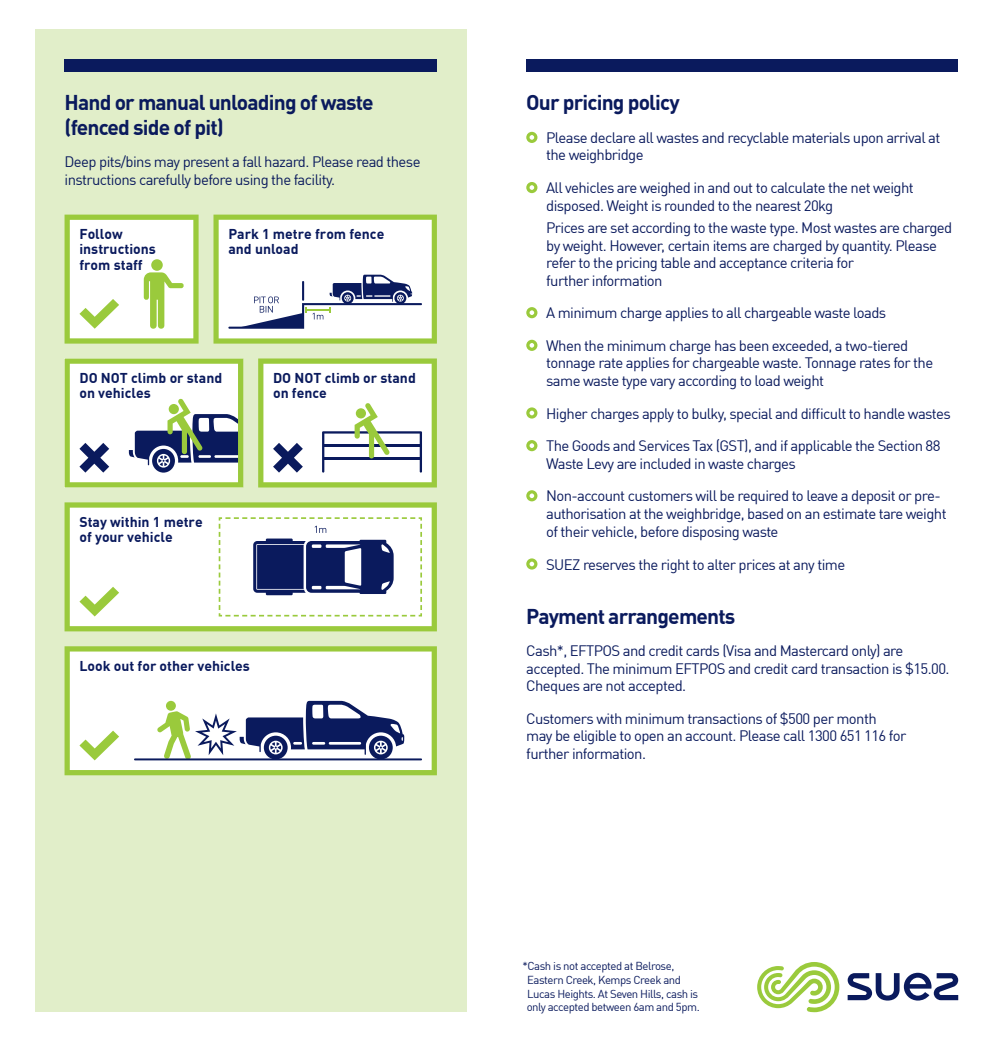
<style>
.page{position:relative;width:993px;height:1042px;background:#fff}
.page>*{position:absolute;margin:0;border:0;box-sizing:border-box;transform-origin:0 0}
.t1{font:700 21px/24.5px "DIN Offc";letter-spacing:-.04em;color:#0a1a5d}
.t2{font:14.88px/17.5px "DIN Offc";letter-spacing:-.04em;color:#0a1a5d}
.t3{font:700 14px/15.4px "DIN Offc";color:#0a1a5d}
.t4{font:11.38px/13.7px "DIN Offc";letter-spacing:-.04em;color:#0a1a5d}
</style>
<div class="page">
<div style="left:35px;top:30px;width:431px;height:982px;background:#e1eec9"></div>
<svg style="left:64px;top:502px;width:373px;height:129px;background:#ebf4d9"></svg>
<svg style="left:64px;top:646px;width:373px;height:129px;background:#eef5df"></svg>
<svg style="left:79px;top:730px;width:40px;height:30px"></svg>
<svg style="left:79px;top:587px;width:40px;height:29px"></svg>
<svg style="left:64px;top:215px;width:134px;height:129px;background:#e7f2d1"></svg>
<svg style="left:213px;top:215px;width:224px;height:129px;background:#e3e9e0"></svg>
<svg style="left:219px;top:517px;width:203px;height:99px;background:#b0b6c7"></svg>
<svg style="left:157px;top:700px;width:247px;height:58px;background:#a0a9b9"></svg>
<hr style="left:134px;top:758px;width:288px;height:2px;background:#0a1a5d">
<svg style="left:258px;top:358px;width:179px;height:129px;background:#dfe8d5"></svg>
<svg style="left:64px;top:358px;width:179px;height:129px;background:#c9d3c7"></svg>
<div style="left:64px;top:60px;width:373px;height:12px;background:#0a1a5d"></div>
<svg style="left:757px;top:962px;width:82px;height:50px"></svg>
<svg style="left:847px;top:973px;width:110px;height:27px"></svg>
<div style="left:526px;top:60px;width:431px;height:12px;background:#0a1a5d"></div>
<svg style="left:526px;top:132px;width:11px;height:11px"></svg>
<svg style="left:526px;top:182px;width:11px;height:11px"></svg>
<svg style="left:526px;top:307px;width:11px;height:11px"></svg>
<svg style="left:526px;top:340px;width:11px;height:11px"></svg>
<svg style="left:526px;top:407px;width:11px;height:11px"></svg>
<svg style="left:526px;top:440px;width:11px;height:11px"></svg>
<svg style="left:526px;top:490px;width:11px;height:11px"></svg>
<svg style="left:526px;top:558px;width:11px;height:11px"></svg>
<h1 class="t1" style="left:64px;top:90px;width:310px">Hand or manual unloading of waste (fenced side of pit)</h1>
<p class="t2" style="left:64px;top:153px;width:357px">Deep pits/bins may present a fall hazard. Please read these instructions carefully before using the facility.</p>
<p class="t3" style="left:79px;top:226px;width:78px">Follow instructions from staff</p>
<p class="t3" style="left:228px;top:226px;width:157px">Park 1 metre from fence and unload</p>
<p class="t3" style="left:79px;top:369px;width:144px">DO NOT climb or stand on vehicles</p>
<p class="t3" style="left:273px;top:369px;width:144px">DO NOT climb or stand on fence</p>
<p class="t3" style="left:79px;top:513px;width:125px">Stay within 1 metre of your vehicle</p>
<p class="t3" style="left:79px;top:657px;width:172px">Look out for other vehicles</p>
<h1 class="t1" style="left:526px;top:90px;width:155px">Our pricing policy</h1>
<p class="t2" style="left:546px;top:129px;width:395px">Please declare all wastes and recyclable materials upon arrival at the weighbridge</p>
<p class="t2" style="left:546px;top:179px;width:369px">All vehicles are weighed in and out to calculate the net weight disposed. Weight is rounded to the nearest 20kg</p>
<p class="t2" style="left:546px;top:219px;width:407px">Prices are set according to the waste type. Most wastes are charged by weight. However, certain items are charged by quantity. Please refer to the pricing table and acceptance criteria for<br>further information</p>
<p class="t2" style="left:546px;top:296px;width:363px;line-height:32.7px">A minimum charge applies to all chargeable waste loads<br>When the minimum charge has been exceeded, a two-tiered</p>
<p class="t2" style="left:546px;top:354px;width:388px">tonnage rate applies for chargeable waste. Tonnage rates for the same waste type vary according to load weight</p>
<p class="t2" style="left:546px;top:396px;width:406px;line-height:32.7px">Higher charges apply to bulky, special and difficult to handle wastes<br>The Goods and Services Tax (GST), and if applicable the Section 88</p>
<p class="t2" style="left:546px;top:447px;width:396px;line-height:32.7px">Waste Levy are included in waste charges<br>Non-account customers will be required to leave a deposit or pre-</p>
<p class="t2" style="left:546px;top:505px;width:402px">authorisation at the weighbridge, based on an estimate tare weight of their vehicle, before disposing waste</p>
<p class="t2" style="left:546px;top:555px;width:300px">SUEZ reserves the right to alter prices at any time</p>
<h1 class="t1" style="left:526px;top:603px;width:210px">Payment arrangements</h1>
<p class="t2" style="left:526px;top:642px;width:424px">Cash*, EFTPOS and credit cards (Visa and Mastercard only) are accepted. The minimum EFTPOS and credit card transaction is $15.00.<br>Cheques are not accepted.</p>
<p class="t2" style="left:526px;top:709px;width:381px">Customers with minimum transactions of $500 per month may be eligible to open an account. Please call 1300 651 116 for further information.</p>
<p class="t4" style="left:526px;top:959px;width:174px;text-indent:-4px">*Cash is not accepted at Belrose, Eastern Creek, Kemps Creek and Lucas Heights. At Seven Hills, cash is only accepted between 6am and 5pm.</p>
</div>
